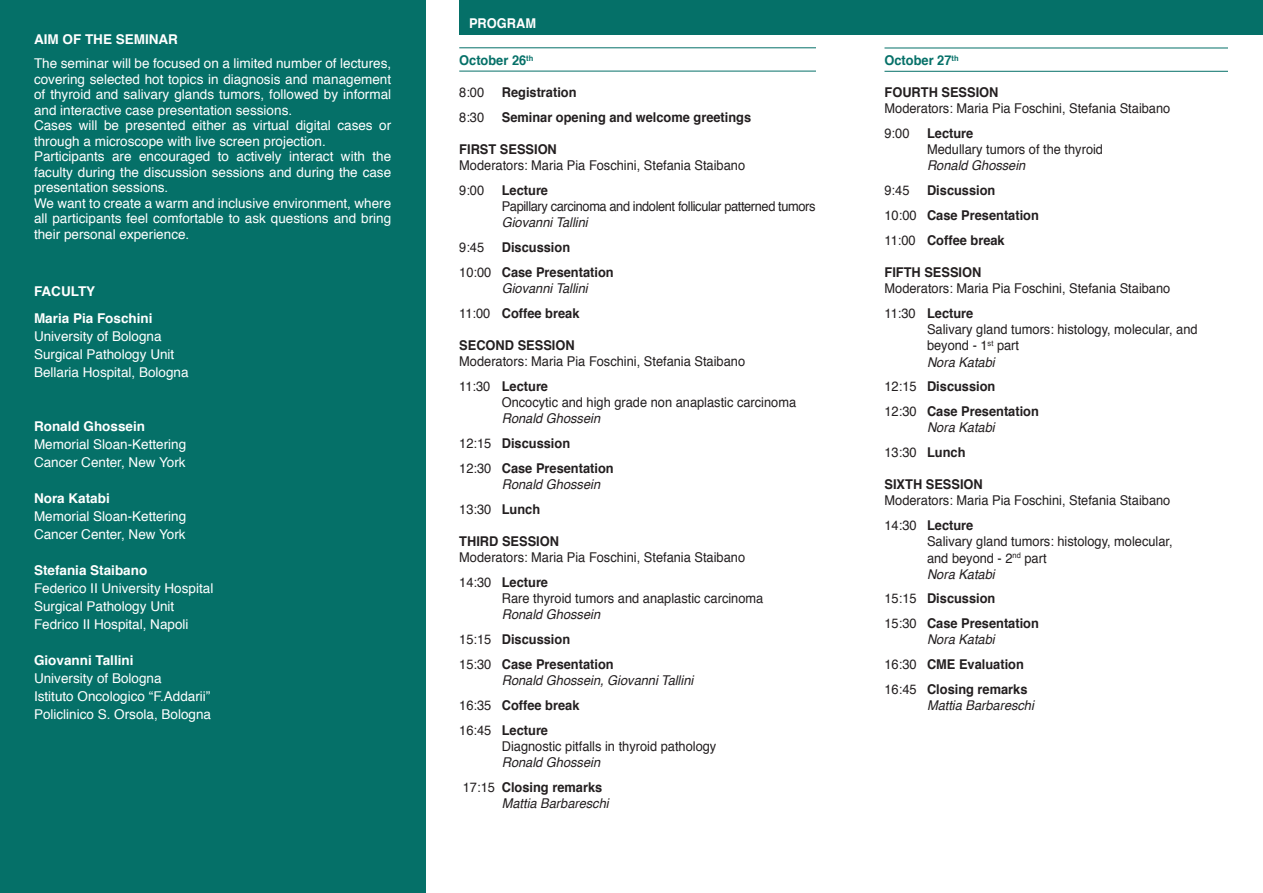
<style>
.page{position:relative;width:1263px;height:893px;background:#fff}
.page>*{position:absolute;margin:0;border:0;box-sizing:border-box;transform-origin:0 0}
.t1{font:13.5px/15.5px "Helvetica";color:#fff}
.t2{font:13.5px/24.8px "Helvetica";color:#231f20;scale:.95 1}
.t3{font:700 13.5px/24.8px "Helvetica";color:#231f20;scale:.95 1}
.t4{font:italic 13.5px/24.8px "Helvetica";color:#231f20;scale:.95 1}
.t5{font:700 13.5px/26.5px "Helvetica";color:#fff}
.t6{font:13.5px "Helvetica";letter-spacing:-.03em;color:#231f20;scale:.95 1}
.t7{font:700 13.5px "Helvetica";color:#057068;scale:.95 1}
.t8{font:700 13.5px "Helvetica";color:#fff;scale:.95 1}
.s1{font-weight:400}
.s2{font-style:normal}
.s3{font-weight:700;font-style:normal}
.s4{font-weight:700}
.s5{font-weight:400;font-style:italic}
.s6{font-style:italic}
</style>
<div class="page">
<div style="left:0;top:0;width:425px;height:893px;background:#057068"></div>
<div style="left:459px;top:0;width:804px;height:34px;background:#057068"></div>
<hr style="left:459px;top:47px;width:357px;height:1px;background:#057068">
<hr style="left:459px;top:71px;width:357px;height:1px;background:#057068">
<hr style="left:884px;top:48px;width:345px;height:1px;background:#057068">
<hr style="left:884px;top:71px;width:345px;height:1px;background:#057068">
<p class="t8" style="left:469px;top:12px;width:72px">PROGRAM</p>
<p class="t5" style="left:34px;top:26px;width:146px">AIM OF THE SEMINAR</p>
<p class="t1" style="left:34px;top:56px;width:359px">The seminar will be focused on a limited number of lectures, covering selected hot topics in diagnosis and management of thyroid and salivary glands tumors, followed by informal and interactive case presentation sessions.<br>Cases will be presented either as virtual digital cases or through a microscope with live screen projection.<br>Participants are encouraged to actively interact with the faculty during the discussion sessions and during the case presentation sessions.<br>We want to create a warm and inclusive environment, where all participants feel comfortable to ask questions and bring their personal experience.</p>
<p class="t7" style="left:459px;top:50px;width:79px">October 26<sup>th</sup></p>
<p class="t2" style="left:459px;top:80px;width:28px">8:00</p>
<p class="t3" style="left:502px;top:80px;width:80px">Registration</p>
<p class="t2" style="left:459px;top:105px;width:28px">8:30</p>
<p class="t3" style="left:502px;top:105px;width:264px">Seminar opening and welcome greetings</p>
<p class="t3" style="left:459px;top:137px;width:104px">FIRST SESSION</p>
<p class="t2" style="left:459px;top:154px;width:302px">Moderators: Maria Pia Foschini, Stefania Staibano<br>9:00</p>
<p class="t3" style="left:502px;top:178px;width:50px">Lecture</p>
<p class="t6" style="left:502px;top:196px;width:332px">Papillary carcinoma and indolent follicular patterned tumors</p>
<p class="t4" style="left:502px;top:211px;width:92px">Giovanni Tallini</p>
<p class="t3" style="left:459px;top:235px;width:164px;text-align:center">Discussion<br><span class="s1">10:00</span> Case Presentation</p>
<p class="t4" style="left:459px;top:276px;width:137px;text-indent:43px">Giovanni Tallini<br><span class="s2">11:00</span> <span class="s3">Coffee break</span></p>
<p class="t3" style="left:459px;top:333px;width:123px">SECOND SESSION</p>
<p class="t2" style="left:459px;top:350px;width:302px">Moderators: Maria Pia Foschini, Stefania Staibano<br>11:30 <span class="s4">Lecture</span></p>
<p class="t2" style="left:502px;top:391px;width:311px">Oncocytic and high grade non anaplastic carcinoma</p>
<p class="t3" style="left:459px;top:406px;width:164px;text-indent:43px"><span class="s5">Ronald Ghossein<br></span><span class="s1">12:15</span> Discussion<br><span class="s1">12:30</span> Case Presentation</p>
<p class="t4" style="left:459px;top:472px;width:150px;text-indent:43px">Ronald Ghossein<br><span class="s2">13:30</span> <span class="s3">Lunch</span></p>
<p class="t3" style="left:459px;top:529px;width:107px">THIRD SESSION</p>
<p class="t2" style="left:459px;top:546px;width:302px">Moderators: Maria Pia Foschini, Stefania Staibano<br>14:30 <span class="s4">Lecture</span></p>
<p class="t2" style="left:502px;top:587px;width:277px">Rare thyroid tumors and anaplastic carcinoma</p>
<p class="t3" style="left:459px;top:602px;width:164px;text-indent:43px"><span class="s5">Ronald Ghossein<br></span><span class="s1">15:15</span> Discussion<br><span class="s1">15:30</span> Case Presentation</p>
<p class="t4" style="left:459px;top:668px;width:248px;text-indent:43px">Ronald Ghossein, Giovanni Tallini<br><span class="s2">16:35</span> <span class="s3">Coffee break<br></span><span class="s2">16:45</span> <span class="s3">Lecture</span></p>
<p class="t2" style="left:502px;top:734px;width:227px">Diagnostic pitfalls in thyroid pathology</p>
<p class="t4" style="left:463px;top:750px;width:148px;text-align:right">Ronald Ghossein<br><span class="s2">17:15</span> <span class="s3">Closing remarks</span></p>
<p class="t4" style="left:502px;top:791px;width:114px">Mattia Barbareschi</p>
<p class="t2" style="left:459px;top:235px;width:28px">9:45</p>
<p class="t5" style="left:34px;top:278px;width:120px">FACULTY<br>Maria Pia Foschini</p>
<p class="t1" style="left:34px;top:327px;width:156px;line-height:18px">University of Bologna<br>Surgical Pathology Unit<br>Bellaria Hospital, Bologna</p>
<p class="t5" style="left:34px;top:413px;width:113px">Ronald Ghossein</p>
<p class="t1" style="left:34px;top:435px;width:154px;line-height:18px">Memorial Sloan-Kettering<br>Cancer Center, New York</p>
<p class="t5" style="left:34px;top:485px;width:77px">Nora Katabi</p>
<p class="t1" style="left:34px;top:507px;width:154px;line-height:18px">Memorial Sloan-Kettering<br>Cancer Center, New York</p>
<p class="t5" style="left:34px;top:557px;width:115px">Stefania Staibano</p>
<p class="t1" style="left:34px;top:579px;width:181px;line-height:18px">Federico II University Hospital<br>Surgical Pathology Unit<br>Fedrico II Hospital, Napoli</p>
<p class="t5" style="left:34px;top:647px;width:101px">Giovanni Tallini</p>
<p class="t1" style="left:34px;top:669px;width:179px;line-height:18px">University of Bologna<br>Istituto Oncologico “F.Addarii”<br>Policlinico S. Orsola, Bologna</p>
<p class="t7" style="left:884px;top:50px;width:79px">October 27<sup>th</sup></p>
<p class="t3" style="left:884px;top:80px;width:122px">FOURTH SESSION</p>
<p class="t2" style="left:884px;top:97px;width:302px">Moderators: Maria Pia Foschini, Stefania Staibano<br>9:00</p>
<p class="t3" style="left:927px;top:121px;width:50px">Lecture</p>
<p class="t2" style="left:927px;top:138px;width:187px">Medullary tumors of the thyroid</p>
<p class="t4" style="left:927px;top:154px;width:105px">Ronald Ghossein</p>
<p class="t3" style="left:884px;top:178px;width:164px;text-indent:43px">Discussion<br><span class="s1">10:00</span> Case Presentation<br><span class="s1">11:00</span> Coffee break</p>
<p class="t3" style="left:884px;top:260px;width:104px">FIFTH SESSION</p>
<p class="t2" style="left:884px;top:276px;width:302px">Moderators: Maria Pia Foschini, Stefania Staibano<br>11:30 <span class="s4">Lecture</span></p>
<p class="t2" style="left:927px;top:322px;width:286px;line-height:16.2px">Salivary gland tumors: histology, molecular, and beyond - 1<sup>st</sup> part<br><span class="s6">Nora Katabi</span></p>
<p class="t3" style="left:884px;top:374px;width:164px"><span class="s1">12:15</span> Discussion<br><span class="s1">12:30</span> Case Presentation</p>
<p class="t4" style="left:884px;top:415px;width:118px;text-indent:43px">Nora Katabi<br><span class="s2">13:30</span> <span class="s3">Lunch</span></p>
<p class="t3" style="left:884px;top:472px;width:105px">SIXTH SESSION</p>
<p class="t2" style="left:884px;top:489px;width:302px">Moderators: Maria Pia Foschini, Stefania Staibano<br>14:30 <span class="s4">Lecture</span></p>
<p class="t2" style="left:927px;top:534px;width:260px;line-height:16.2px">Salivary gland tumors: histology, molecular, and beyond - 2<sup>nd</sup> part<br><span class="s6">Nora Katabi</span></p>
<p class="t3" style="left:884px;top:586px;width:164px"><span class="s1">15:15</span> Discussion<br><span class="s1">15:30</span> Case Presentation</p>
<p class="t3" style="left:884px;top:627px;width:152px;text-indent:43px"><span class="s5">Nora Katabi<br></span><span class="s1">16:30</span> CME Evaluation<br><span class="s1">16:45</span> Closing remarks</p>
<p class="t4" style="left:927px;top:693px;width:114px">Mattia Barbareschi</p>
<p class="t2" style="left:884px;top:178px;width:28px">9:45</p>
</div>
